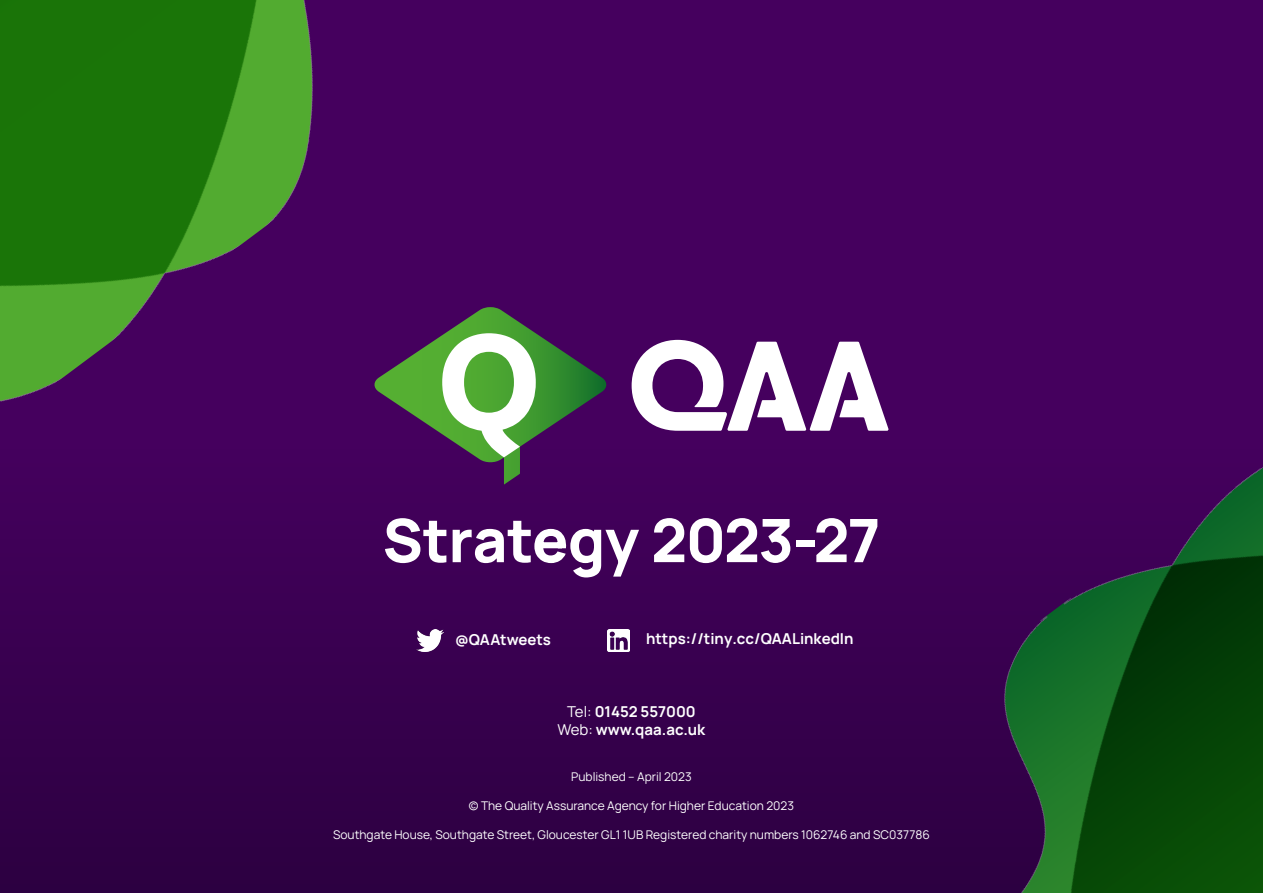
<style>
.page{position:relative;width:1263px;height:893px;background:#fff}
.page>*{position:absolute;margin:0;border:0;box-sizing:border-box;transform-origin:0 0}
.t1{font:800 60px "Manrope";letter-spacing:-.015em;color:#fff}
.t2{font:700 15px "Manrope";color:#fff}
.t3{font:12px "Manrope";color:#fff}
.s1{font-weight:400}
</style>
<div class="page">
<div style="left:0;top:0;width:1263px;height:893px;background:linear-gradient(to bottom,#4b0065,#320048)"></div>
<svg style="left:632px;top:340px;width:256px;height:91px"></svg>
<svg style="left:373px;top:307px;width:235px;height:177px;background:#4a275a"></svg>
<img style="left:697px;top:454px;width:566px;height:439px">
<img style="left:0;top:0;width:565px;height:425px">
<img style="left:607px;top:629px;width:23px;height:22px">
<img style="left:416px;top:629px;width:27px;height:22px">
<p class="t1" style="left:383px;top:498px;width:499px">Strategy 2023-27</p>
<p class="t2" style="left:455px;top:629px;width:97px">@QAAtweets</p>
<p class="t2" style="left:646px;top:628px;width:209px">https://tiny.cc/QAALinkedIn</p>
<p class="t2" style="left:567px;top:701px;width:130px"><span class="s1">Tel:</span> 01452 557000</p>
<p class="t2" style="left:558px;top:719px;width:149px"><span class="s1">Web:</span> www.qaa.ac.uk</p>
<p class="t3" style="left:571px;top:769px;width:122px">Published – April 2023</p>
<p class="t3" style="left:469px;top:797px;width:326px">© The Quality Assurance Agency for Higher Education 2023</p>
<p class="t3" style="left:333px;top:826px;width:598px">Southgate House, Southgate Street, Gloucester GL1 1UB Registered charity numbers 1062746 and SC037786</p>
</div>
